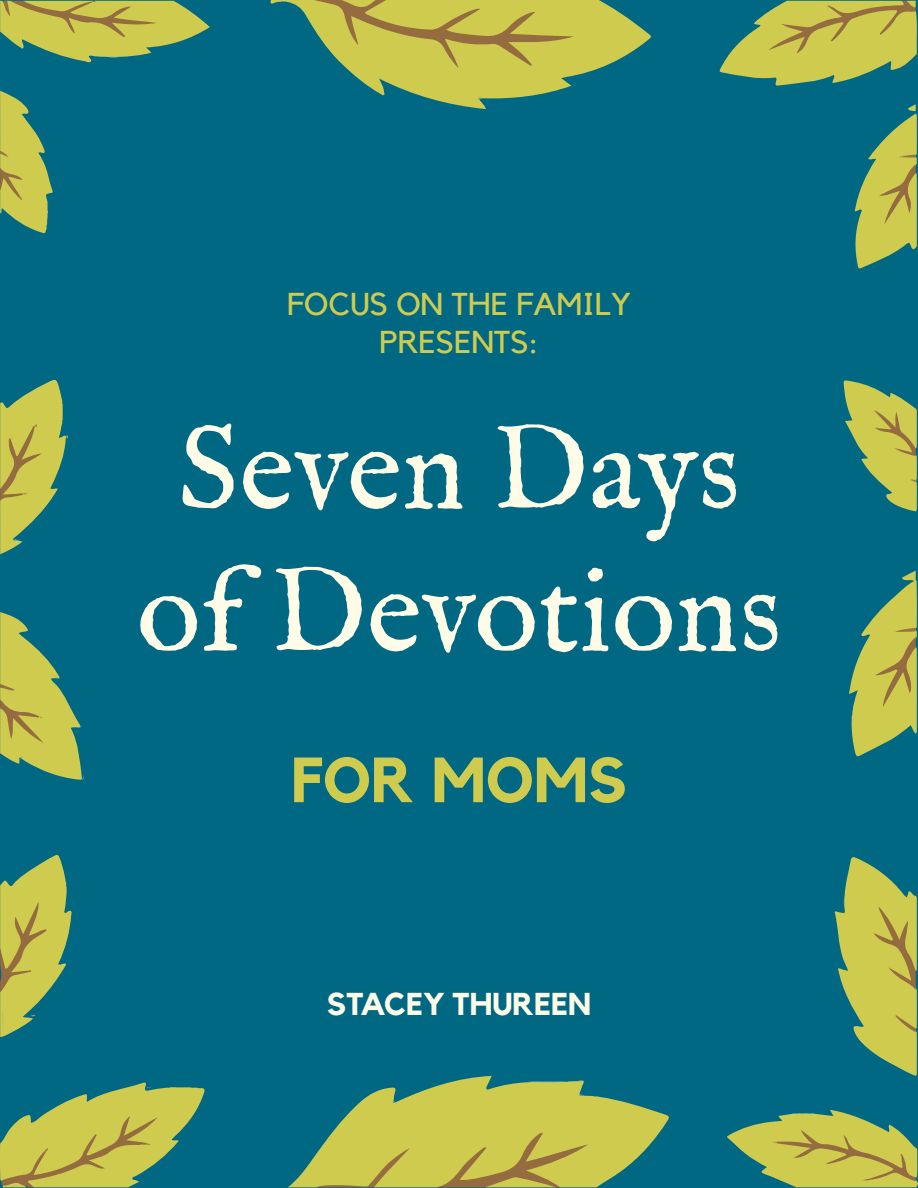
<style>
.page{position:relative;width:918px;height:1188px;background:#006883}
.page>*{position:absolute;margin:0;border:0;box-sizing:border-box;transform-origin:0 0}
.t1{font:120px/142.5px "IM FELL English Roman";color:#fefce6;text-align:center}
.t2{font:700 63px "Kollektif";color:#cfcb4f}
.t3{font:31.5px/37.8px "Kollektif";color:#cfcb4f;text-align:center}
.t4{font:700 31.5px "Kollektif";color:#fefce6}
</style>
<div class="page">
<svg style="left:288px;top:1076px;width:381px;height:111px"></svg>
<svg style="left:270px;top:0;width:381px;height:109px"></svg>
<svg style="left:727px;top:1110px;width:191px;height:77px"></svg>
<svg style="left:834px;top:857px;width:83px;height:219px"></svg>
<svg style="left:719px;top:1px;width:198px;height:85px"></svg>
<svg style="left:849px;top:571px;width:68px;height:186px"></svg>
<svg style="left:854px;top:104px;width:63px;height:165px"></svg>
<svg style="left:843px;top:380px;width:74px;height:131px"></svg>
<svg style="left:0;top:1082px;width:205px;height:105px"></svg>
<svg style="left:0;top:612px;width:84px;height:168px"></svg>
<svg style="left:0;top:855px;width:72px;height:182px"></svg>
<svg style="left:0;top:1px;width:210px;height:62px"></svg>
<svg style="left:0;top:379px;width:68px;height:175px"></svg>
<svg style="left:0;top:91px;width:53px;height:143px"></svg>
<p class="t3" style="left:287px;top:285px;width:345px">FOCUS ON THE FAMILY<br>PRESENTS:</p>
<h1 class="t1" style="left:136px;top:400px;width:647px">Seven Days of Devotions</h1>
<h2 class="t2" style="left:291px;top:743px;width:337px">FOR MOMS</h2>
<p class="t4" style="left:327px;top:986px;width:266px">STACEY THUREEN</p>
</div>
